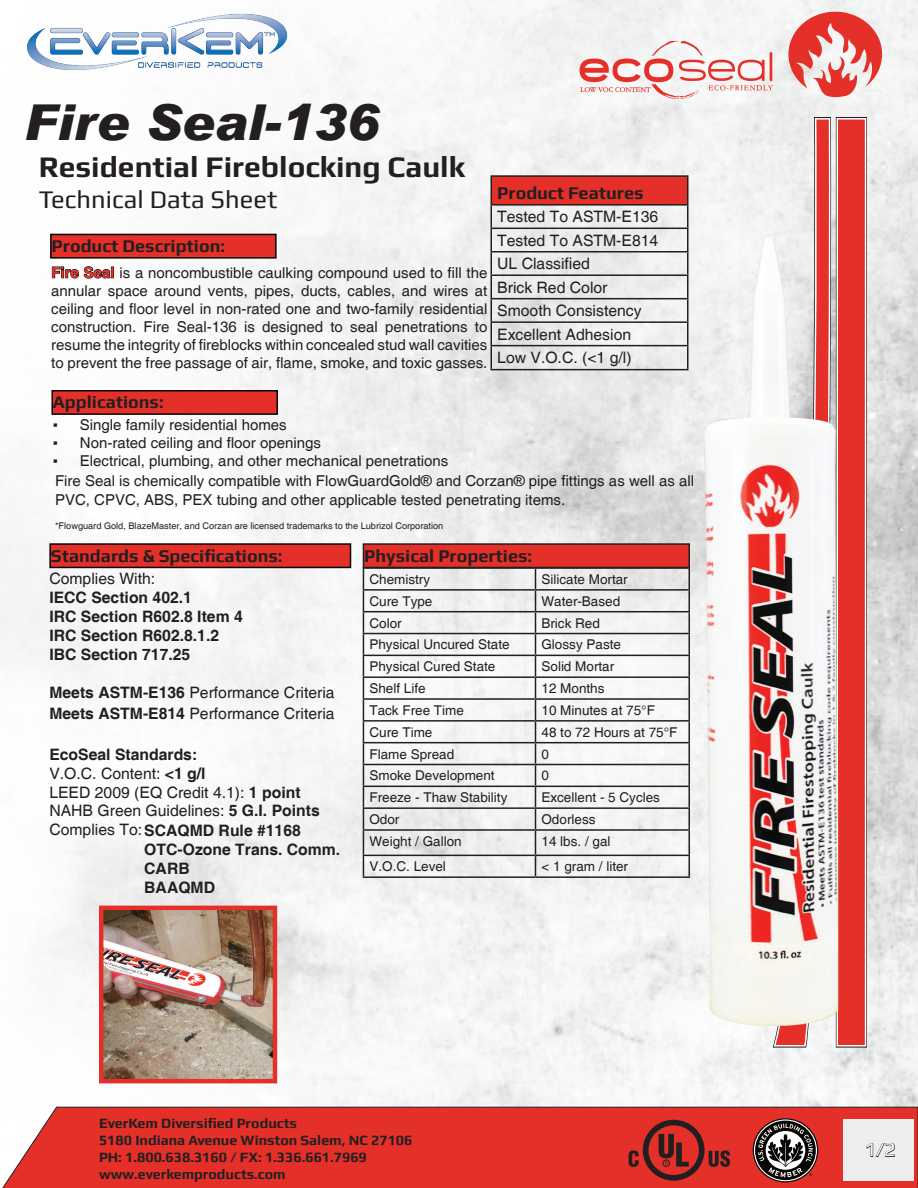
<style>
.page{position:relative;width:918px;height:1188px;background:#fff}
.page>*{position:absolute;margin:0;border:0;box-sizing:border-box;transform-origin:0 0}
.t1{font:italic 900 49.5px "Arial";color:#231f20}
.t2{font:700 30px "Play";color:#231f20}
.t3{font:25.5px "Play";color:#231f20}
.t4{font:19.5px "Play";color:#fff}
.t5{font:700 18px "Play";color:#231f20}
.t6{font:15.75px/23.4px "Helvetica";color:#231f20}
.t7{font:700 15.75px/18.9px "Helvetica";color:#231f20}
.t8{font:15px/18px "Helvetica";color:#231f20}
.t9{font:700 14.25px/17.1px "Play";color:#231f20}
.t10{font:13.5px "Helvetica";color:#231f20}
.t11{font:9.15px "Helvetica";color:#231f20}
.s1{font-weight:700;color:#e5302a}
.s2{font-family:"Times New Roman"}
.s3{font-weight:700}
</style>
<div class="page">
<div style="left:51px;top:234px;width:225px;height:24px;background:#e5302a"></div>
<div style="left:50px;top:234px;width:227px;height:25px;border:2px solid #060604"></div>
<div style="left:50px;top:544px;width:301px;height:23px;background:#e5302a"></div>
<div style="left:49px;top:543px;width:302px;height:25px;border:2px solid #060604"></div>
<img style="left:26px;top:10px;width:266px;height:67px">
<div style="left:836px;top:118px;width:30px;height:929px;background:#e5302a;border:2px solid #fff"></div>
<svg style="left:773px;top:117px;width:59px;height:930px"></svg>
<svg style="left:580px;top:41px;width:193px;height:58px"></svg>
<div style="left:52px;top:391px;width:225px;height:23px;background:#e5302a"></div>
<div style="left:51px;top:390px;width:227px;height:25px;border:2px solid #060604"></div>
<div style="left:491px;top:176px;width:197px;height:29px;background:#e5302a"></div>
<hr style="left:490px;top:206px;width:2px;height:22px;background:#231f20">
<hr style="left:490px;top:228px;width:198px;height:1px;background:#231f20">
<hr style="left:490px;top:229px;width:2px;height:22px;background:#231f20">
<hr style="left:490px;top:175px;width:198px;height:2px;background:#231f20">
<hr style="left:490px;top:177px;width:2px;height:27px;background:#231f20">
<svg style="left:687px;top:177px;width:1px;height:54px"></svg>
<hr style="left:490px;top:204px;width:198px;height:2px;background:#231f20">
<div style="left:363px;top:544px;width:326px;height:23px;background:#e5302a"></div>
<div style="left:363px;top:543px;width:327px;height:25px;border:2px solid #231f20"></div>
<div style="left:2px;top:1107px;width:916px;height:81px;background:#e5302a"></div>
<div style="left:843px;top:1120px;width:71px;height:61px;background:#eceded"></div>
<svg style="left:866px;top:1143px;width:29px;height:14px"></svg>
<img style="left:104px;top:911px;width:168px;height:167px">
<div style="left:99px;top:906px;width:178px;height:177px;border:4px solid #e5302a"></div>
<svg style="left:753px;top:1118px;width:65px;height:64px"></svg>
<svg style="left:788px;top:12px;width:94px;height:85px"></svg>
<img style="left:470px;top:231px;width:448px;height:796px">
<hr style="left:363px;top:567px;width:173px;height:2px;background:#231f20">
<hr style="left:536px;top:567px;width:154px;height:2px;background:#231f20">
<hr style="left:688px;top:569px;width:2px;height:20px;background:#231f20">
<hr style="left:363px;top:589px;width:173px;height:2px;background:#231f20">
<hr style="left:536px;top:589px;width:154px;height:2px;background:#231f20">
<hr style="left:688px;top:591px;width:2px;height:20px;background:#231f20">
<hr style="left:363px;top:611px;width:173px;height:1px;background:#231f20">
<hr style="left:536px;top:611px;width:154px;height:1px;background:#231f20">
<hr style="left:688px;top:612px;width:2px;height:21px;background:#231f20">
<hr style="left:363px;top:633px;width:173px;height:1px;background:#231f20">
<hr style="left:536px;top:633px;width:154px;height:1px;background:#231f20">
<hr style="left:688px;top:634px;width:2px;height:21px;background:#231f20">
<hr style="left:363px;top:655px;width:173px;height:1px;background:#231f20">
<hr style="left:536px;top:655px;width:154px;height:1px;background:#231f20">
<hr style="left:688px;top:656px;width:2px;height:20px;background:#231f20">
<hr style="left:363px;top:676px;width:173px;height:2px;background:#231f20">
<hr style="left:536px;top:676px;width:154px;height:2px;background:#231f20">
<hr style="left:688px;top:678px;width:2px;height:20px;background:#231f20">
<hr style="left:363px;top:698px;width:173px;height:2px;background:#231f20">
<hr style="left:536px;top:698px;width:154px;height:2px;background:#231f20">
<hr style="left:688px;top:700px;width:2px;height:20px;background:#231f20">
<hr style="left:363px;top:720px;width:173px;height:2px;background:#231f20">
<hr style="left:536px;top:720px;width:154px;height:2px;background:#231f20">
<hr style="left:688px;top:722px;width:2px;height:20px;background:#231f20">
<hr style="left:363px;top:742px;width:173px;height:1px;background:#231f20">
<hr style="left:536px;top:742px;width:154px;height:1px;background:#231f20">
<hr style="left:688px;top:743px;width:2px;height:21px;background:#231f20">
<hr style="left:363px;top:764px;width:173px;height:1px;background:#231f20">
<hr style="left:536px;top:764px;width:154px;height:1px;background:#231f20">
<hr style="left:688px;top:765px;width:2px;height:21px;background:#231f20">
<hr style="left:363px;top:786px;width:173px;height:1px;background:#231f20">
<hr style="left:536px;top:786px;width:154px;height:1px;background:#231f20">
<hr style="left:688px;top:787px;width:2px;height:20px;background:#231f20">
<hr style="left:363px;top:807px;width:173px;height:2px;background:#231f20">
<hr style="left:536px;top:807px;width:154px;height:2px;background:#231f20">
<hr style="left:688px;top:809px;width:2px;height:20px;background:#231f20">
<hr style="left:363px;top:829px;width:173px;height:2px;background:#231f20">
<hr style="left:536px;top:829px;width:154px;height:2px;background:#231f20">
<hr style="left:688px;top:831px;width:2px;height:24px;background:#231f20">
<hr style="left:363px;top:855px;width:173px;height:1px;background:#231f20">
<svg style="left:363px;top:569px;width:1px;height:307px"></svg>
<hr style="left:536px;top:855px;width:154px;height:1px;background:#231f20">
<svg style="left:535px;top:569px;width:1px;height:307px"></svg>
<hr style="left:688px;top:856px;width:2px;height:20px;background:#231f20">
<hr style="left:363px;top:876px;width:173px;height:2px;background:#231f20">
<hr style="left:536px;top:876px;width:154px;height:2px;background:#231f20">
<svg style="left:629px;top:1120px;width:101px;height:61px"></svg>
<svg style="left:52px;top:266px;width:62px;height:13px"></svg>
<h1 class="t1" style="left:24px;top:92px;width:357px">Fire Seal-136</h1>
<h2 class="t2" style="left:39px;top:149px;width:428px">Residential Fireblocking Caulk</h2>
<h3 class="t3" style="left:39px;top:184px;width:240px">Technical Data Sheet</h3>
<p class="t5" style="left:52px;top:235px;width:175px">Product Description:</p>
<p class="t8" style="left:51px;top:264px;width:438px;text-align:justify"><span class="s1">Fire Seal</span> is a noncombustible caulking compound used to fill the annular space around vents, pipes, ducts, cables, and wires at ceiling and floor level in non-rated one and two-family residential construction. Fire Seal-136 is designed to seal penetrations to resume the integrity of fireblocks within concealed stud wall cavities to prevent the free passage of air, flame, smoke, and toxic gasses.</p>
<p class="t5" style="left:53px;top:391px;width:112px">Applications:</p>
<p class="t8" style="left:53px;top:416px;width:235px"><span class="s2">▪</span> Single family residential homes</p>
<p class="t8" style="left:53px;top:434px;width:269px"><span class="s2">▪</span> Non-rated ceiling and floor openings</p>
<p class="t8" style="left:53px;top:452px;width:397px"><span class="s2">▪</span> Electrical, plumbing, and other mechanical penetrations</p>
<p class="t5" style="left:497px;top:182px;width:148px">Product Features</p>
<p class="t6" style="left:497px;top:206px;width:163px">Tested To ASTM-E136<br>Tested To ASTM-E814<br>UL Classified<br>Brick Red Color<br>Smooth Consistency<br>Excellent Adhesion<br>Low V.O.C. (&lt;1 g/l)</p>
<p class="t8" style="left:55px;top:472px;width:640px;line-height:18.9px">Fire Seal is chemically compatible with FlowGuardGold® and Corzan® pipe fittings as well as all<br>PVC, CPVC, ABS, PEX tubing and other applicable tested penetrating items.</p>
<p class="t11" style="left:55px;top:521px;width:390px">*Flowguard Gold, BlazeMaster, and Corzan are licensed trademarks to the Lubrizol Corporation</p>
<p class="t5" style="left:51px;top:545px;width:233px">Standards &amp; Specifications:</p>
<p class="t6" style="left:49px;top:568px;width:107px">Complies With:</p>
<p class="t7" style="left:49px;top:589px;width:195px">IECC Section 402.1<br>IRC Section R602.8 Item 4<br>IRC Section R602.8.1.2<br>IBC Section 717.25</p>
<p class="t6" style="left:49px;top:682px;width:287px;line-height:21.6px"><span class="s3">Meets ASTM-E136</span> Performance Criteria<br><span class="s3">Meets ASTM-E814</span> Performance Criteria</p>
<p class="t6" style="left:49px;top:745px;width:272px;line-height:19px"><span class="s3">EcoSeal Standards:<br></span>V.O.C. Content: <span class="s3">&lt;1 g/l<br></span>LEED 2009 (EQ Credit 4.1): <span class="s3">1 point<br></span>NAHB Green Guidelines: <span class="s3">5 G.I. Points<br></span>Complies To:<span class="s3">SCAQMD Rule #1168</span></p>
<p class="t7" style="left:144px;top:841px;width:198px">OTC-Ozone Trans. Comm.<br>CARB<br>BAAQMD</p>
<p class="t5" style="left:364px;top:545px;width:169px">Physical Properties:</p>
<p class="t10" style="left:369px;top:571px;width:62px">Chemistry</p>
<p class="t10" style="left:541px;top:571px;width:88px">Silicate Mortar</p>
<p class="t10" style="left:369px;top:593px;width:65px">Cure Type</p>
<p class="t10" style="left:541px;top:593px;width:80px">Water-Based</p>
<p class="t10" style="left:369px;top:615px;width:34px">Color</p>
<p class="t10" style="left:541px;top:615px;width:60px">Brick Red</p>
<p class="t10" style="left:369px;top:637px;width:142px">Physical Uncured State</p>
<p class="t10" style="left:541px;top:637px;width:81px">Glossy Paste</p>
<p class="t10" style="left:369px;top:659px;width:128px">Physical Cured State</p>
<p class="t10" style="left:541px;top:659px;width:74px">Solid Mortar</p>
<p class="t10" style="left:369px;top:680px;width:58px">Shelf Life</p>
<p class="t10" style="left:541px;top:680px;width:65px">12 Months</p>
<p class="t10" style="left:369px;top:702px;width:96px">Tack Free Time</p>
<p class="t10" style="left:541px;top:702px;width:115px">10 Minutes at 75°F</p>
<p class="t10" style="left:369px;top:724px;width:65px">Cure Time</p>
<p class="t10" style="left:541px;top:724px;width:137px">48 to 72 Hours at 75°F</p>
<p class="t10" style="left:369px;top:746px;width:86px">Flame Spread</p>
<p class="t10" style="left:541px;top:746px;width:9px">0</p>
<p class="t10" style="left:369px;top:768px;width:127px">Smoke Development</p>
<p class="t10" style="left:541px;top:768px;width:9px">0</p>
<p class="t10" style="left:369px;top:790px;width:140px">Freeze - Thaw Stability</p>
<p class="t10" style="left:541px;top:790px;width:120px">Excellent - 5 Cycles</p>
<p class="t10" style="left:369px;top:811px;width:32px">Odor</p>
<p class="t10" style="left:541px;top:811px;width:56px">Odorless</p>
<p class="t10" style="left:369px;top:833px;width:94px">Weight / Gallon</p>
<p class="t10" style="left:541px;top:833px;width:71px">14 lbs. / gal</p>
<p class="t10" style="left:369px;top:859px;width:78px">V.O.C. Level</p>
<p class="t10" style="left:541px;top:859px;width:88px">&lt; 1 gram / liter</p>
<p class="t9" style="left:99px;top:1114px;width:315px">EverKem Diversified Products<br>5180 Indiana Avenue Winston Salem, NC 27106<br>PH: 1.800.638.3160 / FX: 1.336.661.7969 www.everkemproducts.com</p>
<h3 class="t4" style="left:865px;top:1138px;width:32px">1/2</h3>
</div>
